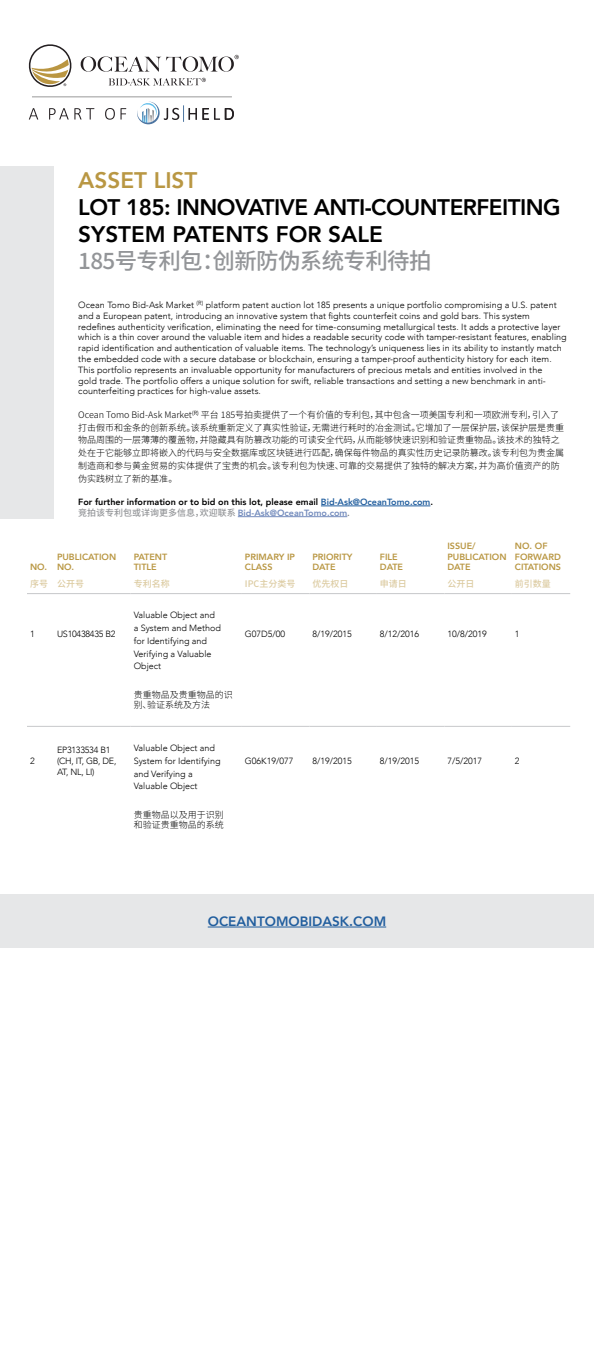
<style>
.page{position:relative;width:594px;height:1350px;background:#fff}
.page>*{position:absolute;margin:0;border:0;box-sizing:border-box;transform-origin:0 0}
.t1{font:800 22.5px/27px "Avenir";letter-spacing:-.025em;color:#000}
.t2{font:500 22.5px "Source Han Sans CN";letter-spacing:-.03em;color:#939598}
.t3{font:800 22.5px "Avenir";color:#b99743}
.t4{font:800 13.5px "Avenir";color:#215e9e}
.t5{font:300 9px/10.8px "Avenir";letter-spacing:.005em;color:#000}
.t6{font:300 9px/12.8px "Source Han Sans CN";color:#000}
.t7{font:800 9px/10.8px "Avenir";color:#000}
.t8{font:800 9px/10.8px "Avenir";color:#b99743}
.t9{font:300 9px/10.8px "Avenir";letter-spacing:-.025em;color:#000}
.t10{font:500 9px "Source Han Sans CN";color:#dccba1}
.s1{color:#215e9e}
.s2{font-family:"Source Han Sans CN";font-weight:500;color:#939598}
.s3{color:#748cbd}
.s4{font-family:"Source Han Sans CN";font-weight:500;color:#808285}
</style>
<div class="page">
<hr style="left:321px;top:506px;width:109px;height:1px;background:#215e9e">
<hr style="left:238px;top:516px;width:109px;height:1px;background:#748cbd">
<div style="left:0;top:166px;width:54px;height:352px;background:#e6e7e8"></div>
<div style="left:0;top:894px;width:594px;height:54px;background:#e6e7e8"></div>
<hr style="left:208px;top:927px;width:178px;height:1px;background:#215e9e">
<svg style="left:27px;top:593px;width:27px;height:1px"></svg>
<hr style="left:54px;top:593px;width:77px;height:1px;background:#c7c8ca">
<hr style="left:131px;top:593px;width:111px;height:1px;background:#c7c8ca">
<hr style="left:242px;top:593px;width:67px;height:1px;background:#c7c8ca">
<hr style="left:309px;top:593px;width:68px;height:1px;background:#c7c8ca">
<hr style="left:377px;top:593px;width:67px;height:1px;background:#c7c8ca">
<hr style="left:444px;top:593px;width:68px;height:1px;background:#c7c8ca">
<hr style="left:512px;top:593px;width:58px;height:1px;background:#c7c8ca">
<svg style="left:27px;top:726px;width:27px;height:1px"></svg>
<hr style="left:54px;top:726px;width:77px;height:1px;background:#c7c8ca">
<hr style="left:131px;top:726px;width:111px;height:1px;background:#c7c8ca">
<hr style="left:242px;top:726px;width:67px;height:1px;background:#c7c8ca">
<hr style="left:309px;top:726px;width:68px;height:1px;background:#c7c8ca">
<hr style="left:377px;top:726px;width:67px;height:1px;background:#c7c8ca">
<hr style="left:444px;top:726px;width:68px;height:1px;background:#c7c8ca">
<hr style="left:512px;top:726px;width:58px;height:1px;background:#c7c8ca">
<svg style="left:28px;top:44px;width:44px;height:43px"></svg>
<svg style="left:81px;top:55px;width:158px;height:17px"></svg>
<svg style="left:109px;top:78px;width:97px;height:7px"></svg>
<hr style="left:32px;top:97px;width:200px;height:1px;background:#999">
<svg style="left:29px;top:108px;width:97px;height:12px"></svg>
<svg style="left:137px;top:102px;width:97px;height:22px"></svg>
<h1 class="t3" style="left:78px;top:163px;width:121px">ASSET LIST</h1>
<h1 class="t1" style="left:78px;top:194px;width:484px">LOT 185: INNOVATIVE ANTI-COUNTERFEITING<br>SYSTEM PATENTS FOR SALE</h1>
<h1 class="t2" style="left:78px;top:248px;width:355px">185号专利包：创新防伪系统专利待拍</h1>
<p class="t5" style="left:78px;top:299px;width:490px">Ocean Tomo Bid-Ask Market <sup>(R)</sup> platform patent auction lot 185 presents a unique portfolio compromising a U.S. patent and a European patent, introducing an innovative system that fights counterfeit coins and gold bars. This system redefines authenticity verification, eliminating the need for time-consuming metallurgical tests. It adds a protective layer which is a thin cover around the valuable item and hides a readable security code with tamper-resistant features, enabling rapid identification and authentication of valuable items. The technology’s uniqueness lies in its ability to instantly match the embedded code with a secure database or blockchain, ensuring a tamper-proof authenticity history for each item.<br>This portfolio represents an invaluable opportunity for manufacturers of precious metals and entities involved in the<br>gold trade. The portfolio offers a unique solution for swift, reliable transactions and setting a new benchmark in anti&shy;counterfeiting practices for high-value assets.</p>
<p class="t6" style="left:78px;top:408px;width:488px">Ocean Tomo Bid-Ask Market<sup>(R)</sup> 平台 185号拍卖提供了一个有价值的专利包，其中包含一项美国专利和一项欧洲专利，引入了打击假币和金条的创新系统。该系统重新定义了真实性验证，无需进行耗时的冶金测试。它增加了一层保护层，该保护层是贵重物品周围的一层薄薄的覆盖物，并隐藏具有防篡改功能的可读安全代码，从而能够快速识别和验证贵重物品。该技术的独特之处在于它能够立即将嵌入的代码与安全数据库或区块链进行匹配，确保每件物品的真实性历史记录防篡改。该专利包为贵金属制造商和参与黄金贸易的实体提供了宝贵的机会。该专利包为快速、可靠的交易提供了独特的解决方案，并为高价值资产的防伪实践树立了新的基准。</p>
<p class="t7" style="left:78px;top:497px;width:356px">For further information or to bid on this lot, please email <span class="s1">Bid-Ask@OceanTomo.com</span>.<span class="s2">竞拍该专利包或详询更多信息，欢迎联系</span> <span class="s3">Bid-Ask@OceanTomo.com</span><span class="s4">.</span></p>
<p class="t8" style="left:30px;top:562px;width:19px">NO.</p>
<p class="t8" style="left:57px;top:551px;width:61px">PUBLICATION<br>NO.</p>
<p class="t8" style="left:134px;top:551px;width:35px">PATENT<br>TITLE</p>
<p class="t8" style="left:245px;top:551px;width:52px">PRIMARY IP<br>CLASS</p>
<p class="t8" style="left:312px;top:551px;width:42px">PRIORITY<br>DATE</p>
<p class="t8" style="left:380px;top:551px;width:25px">FILE<br>DATE</p>
<p class="t8" style="left:447px;top:540px;width:61px">ISSUE/<br>PUBLICATION<br>DATE</p>
<p class="t8" style="left:515px;top:540px;width:48px">NO. OF<br>FORWARD<br>CITATIONS</p>
<p class="t10" style="left:30px;top:579px;width:55px">序号 公开号</p>
<p class="t10" style="left:134px;top:579px;width:37px">专利名称</p>
<p class="t10" style="left:245px;top:579px;width:52px">IPC主分类号</p>
<p class="t10" style="left:312px;top:579px;width:37px">优先权日</p>
<p class="t10" style="left:380px;top:579px;width:28px">申请日</p>
<p class="t10" style="left:447px;top:579px;width:28px">公开日</p>
<p class="t10" style="left:515px;top:579px;width:37px">前引数量</p>
<p class="t5" style="left:30px;top:629px;width:6px">1</p>
<p class="t9" style="left:57px;top:629px;width:60px">US10438435 B2</p>
<p class="t5" style="left:134px;top:609px;width:89px;line-height:12.8px">Valuable Object and a System and Method for Identifying and<br>Verifying a Valuable<br>Object</p>
<p class="t6" style="left:134px;top:689px;width:100px;line-height:10.8px">贵重物品及贵重物品的识别、验证系统及方法</p>
<p class="t5" style="left:245px;top:629px;width:42px">G07D5/00</p>
<p class="t5" style="left:312px;top:629px;width:41px">8/19/2015</p>
<p class="t5" style="left:380px;top:629px;width:41px">8/12/2016</p>
<p class="t5" style="left:447px;top:629px;width:41px">10/8/2019</p>
<p class="t5" style="left:515px;top:629px;width:6px">1</p>
<p class="t5" style="left:30px;top:755px;width:6px">2</p>
<p class="t9" style="left:57px;top:745px;width:61px">EP3133534 B1 (CH, IT, GB, DE,<br>AT, NL, LI)</p>
<p class="t5" style="left:134px;top:742px;width:88px;line-height:12.8px">Valuable Object and<br>System for Identifying and Verifying a<br>Valuable Object</p>
<p class="t6" style="left:134px;top:809px;width:91px;line-height:10.8px">贵重物品以及用于识别和验证贵重物品的系统</p>
<p class="t5" style="left:245px;top:755px;width:50px">G06K19/077</p>
<p class="t5" style="left:312px;top:755px;width:41px">8/19/2015</p>
<p class="t5" style="left:380px;top:755px;width:41px">8/19/2015</p>
<p class="t5" style="left:447px;top:755px;width:36px">7/5/2017</p>
<p class="t5" style="left:515px;top:755px;width:6px">2</p>
<h2 class="t4" style="left:208px;top:911px;width:180px">OCEANTOMOBIDASK.COM</h2>
</div>
